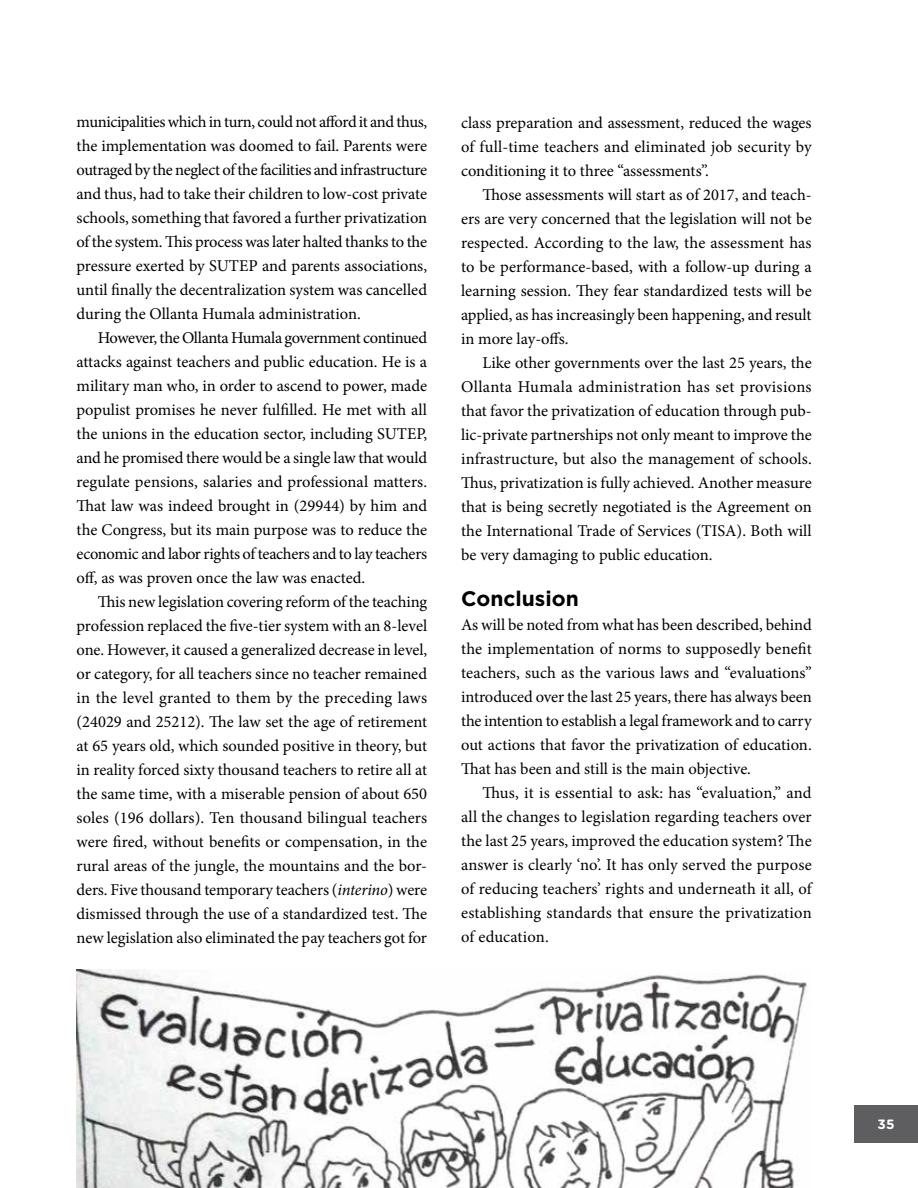
<style>
.page{position:relative;width:918px;height:1188px;background:#fff}
.page>*{position:absolute;margin:0;border:0;box-sizing:border-box;transform-origin:0 0}
.t1{font:700 21px "Gotham";color:#000}
.t2{font:16.5px/24px "Minion Pro";color:#000;text-align:justify}
.t3{font:700 13.5px "Gotham Rounded";color:#fff}
.s1{font-style:italic}
</style>
<div class="page">
<div style="left:854px;top:1105px;width:64px;height:38px;background:#5e5e61"></div>
<img style="left:77px;top:969px;width:730px;height:219px">
<p class="t2" style="left:77px;top:110px;width:352px">municipalities which in turn, could not afford it and thus, the implementation was doomed to fail. Parents were outraged by the neglect of the facilities and infrastructure and thus, had to take their children to low-cost private schools, something that favored a further privatization of the system. This process was later halted thanks to the pressure exerted by SUTEP and parents associations, until finally the decentralization system was cancelled during the Ollanta Humala administration.</p>
<p class="t2" style="left:77px;top:326px;width:352px;text-indent:21px">However, the Ollanta Humala government continued attacks against teachers and public education. He is a military man who, in order to ascend to power, made populist promises he never fulfilled. He met with all the unions in the education sector, including SUTEP, and he promised there would be a single law that would regulate pensions, salaries and professional matters.<br>That law was indeed brought in (29944) by him and the Congress, but its main purpose was to reduce the economic and labor rights of teachers and to lay teachers off, as was proven once the law was enacted.</p>
<p class="t2" style="left:77px;top:590px;width:352px;text-indent:21px">This new legislation covering reform of the teaching profession replaced the five-tier system with an 8-level one. However, it caused a generalized decrease in level, or category, for all teachers since no teacher remained in the level granted to them by the preceding laws (24029 and 25212). The law set the age of retirement at 65 years old, which sounded positive in theory, but in reality forced sixty thousand teachers to retire all at the same time, with a miserable pension of about 650 soles (196 dollars). Ten thousand bilingual teachers were fired, without benefits or compensation, in the rural areas of the jungle, the mountains and the bor&shy;ders. Five thousand temporary teachers (<span class="s1">interino</span>) were dismissed through the use of a standardized test. The new legislation also eliminated the pay teachers got for</p>
<p class="t2" style="left:461px;top:111px;width:352px">class preparation and assessment, reduced the wages of full-time teachers and eliminated job security by conditioning it to three “assessments”.</p>
<p class="t2" style="left:461px;top:183px;width:352px;text-indent:21px">Those assessments will start as of 2017, and teach&shy;ers are very concerned that the legislation will not be respected. According to the law, the assessment has to be performance-based, with a follow-up during a learning session. They fear standardized tests will be applied, as has increasingly been happening, and result in more lay-offs.</p>
<p class="t2" style="left:461px;top:351px;width:352px;text-indent:21px">Like other governments over the last 25 years, the Ollanta Humala administration has set provisions that favor the privatization of education through pub&shy;lic-private partnerships not only meant to improve the infrastructure, but also the management of schools.<br>Thus, privatization is fully achieved. Another measure that is being secretly negotiated is the Agreement on the International Trade of Services (TISA). Both will be very damaging to public education.</p>
<p class="t1" style="left:461px;top:586px;width:119px">Conclusion</p>
<p class="t2" style="left:461px;top:613px;width:352px">As will be noted from what has been described, behind the implementation of norms to supposedly benefit teachers, such as the various laws and “evaluations” introduced over the last 25 years, there has always been the intention to establish a legal framework and to carry out actions that favor the privatization of education.<br>That has been and still is the main objective.</p>
<p class="t2" style="left:461px;top:781px;width:352px;text-indent:21px">Thus, it is essential to ask: has “evaluation,” and all the changes to legislation regarding teachers over the last 25 years, improved the education system? The answer is clearly ‘no’. It has only served the purpose of reducing teachers’ rights and underneath it all, of establishing standards that ensure the privatization of education.</p>
<p class="t3" style="left:877px;top:1114px;width:19px">35</p>
</div>
